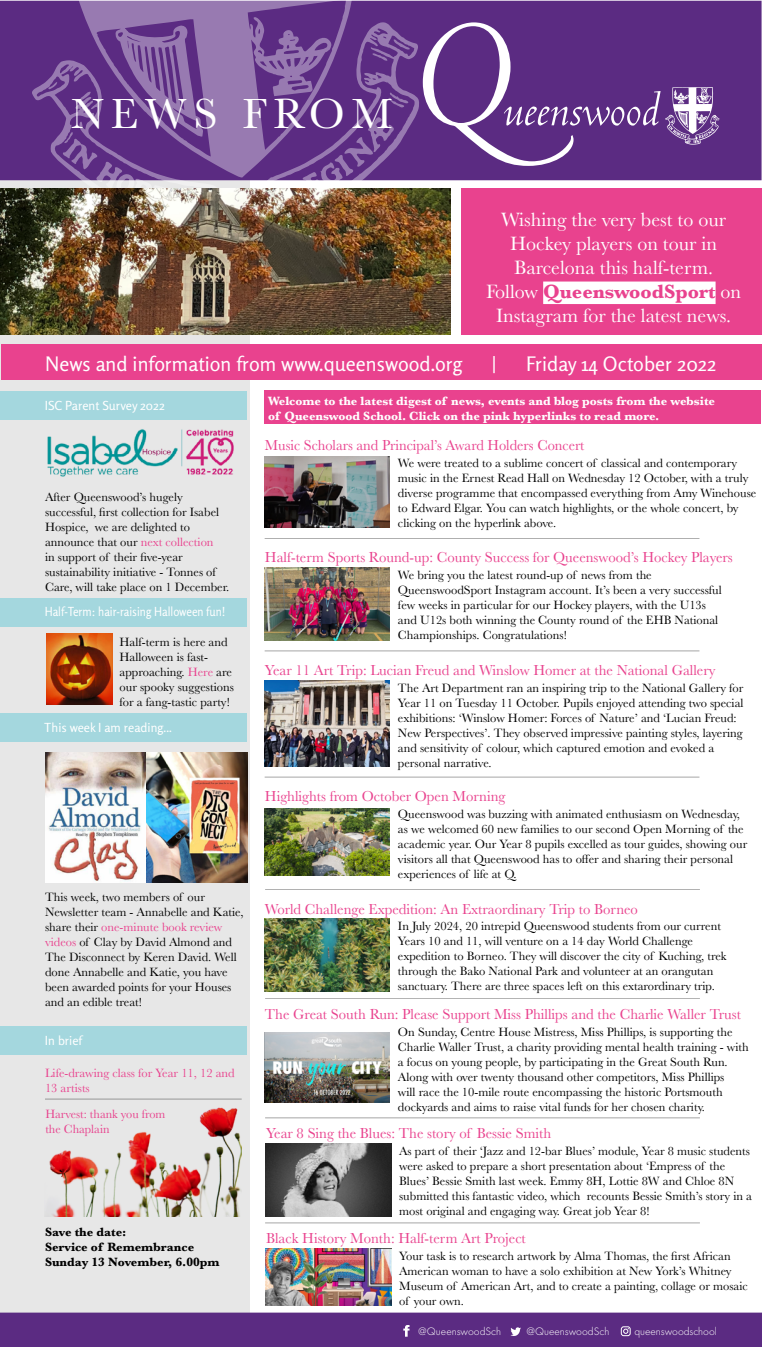
<style>
.page{position:relative;width:762px;height:1347px;background:#fff}
.page>*{position:absolute;margin:0;border:0;box-sizing:border-box;transform-origin:0 0}
.t1{font:43.75px "Baskerville";letter-spacing:.16em;color:#fff}
.t2{font:20px/24px "Baskerville";color:#fff;text-align:center}
.t3{font:20px "Rosario";color:#fff}
.t4{font:15px "Baskerville";color:#e9428e}
.t5{font:15px "Baskerville";color:#e9428e;scale:.96 1}
.t6{font:12.5px/15px "Baskerville";color:#000}
.t7{font:700 12.5px/15px "Baskerville";color:#fff}
.t8{font:12.5px/15px "Baskerville";color:#e9428e}
.t9{font:700 12.5px/15px "Baskerville";color:#000}
.t10{font:12.5px "Rosario";color:#fff}
.t11{font:12.5px "Rosario";color:#fff;scale:.9 1}
.t12{font:300 11.25px "Futura";color:#fff}
.s1{font-weight:700;color:#e9428e}
.s2{color:#e9428e}
</style>
<div class="page">
<div style="left:0;top:33px;width:249px;height:1313px;background:#e7e7e7"></div>
<div style="left:0;top:1px;width:761px;height:179px;background:#5b2b82"></div>
<div style="left:1px;top:345px;width:760px;height:35px;background:#e9428e"></div>
<div style="left:461px;top:188px;width:300px;height:147px;background:#e9428e"></div>
<svg style="left:55px;top:0;width:302px;height:22px;fill:#987ab1"></svg>
<svg style="left:32px;top:22px;width:387px;height:166px"></svg>
<svg style="left:62px;top:132px;width:137px;height:56px"></svg>
<svg style="left:283px;top:117px;width:111px;height:71px"></svg>
<svg style="left:423px;top:22px;width:296px;height:144px"></svg>
<div style="left:265px;top:390px;width:496px;height:33px;background:#e9428e"></div>
<div style="left:1px;top:1026px;width:246px;height:28px;background:#a4d7de"></div>
<div style="left:0;top:1312px;width:762px;height:34px;background:#5b2b82"></div>
<div style="left:0;top:598px;width:247px;height:28px;background:#a4d7de"></div>
<div style="left:0;top:391px;width:247px;height:29px;background:#a4d7de"></div>
<div style="left:0;top:713px;width:247px;height:29px;background:#a4d7de"></div>
<hr style="left:265px;top:777px;width:434px;height:1px;background:#000">
<hr style="left:265px;top:889px;width:435px;height:1px;background:#000">
<hr style="left:265px;top:998px;width:435px;height:1px;background:#000">
<hr style="left:265px;top:1117px;width:435px;height:1px;background:#000">
<hr style="left:265px;top:1222px;width:435px;height:1px;background:#000">
<hr style="left:265px;top:538px;width:434px;height:1px;background:#000">
<hr style="left:265px;top:650px;width:434px;height:1px;background:#000">
<img style="left:46px;top:633px;width:66px;height:71px">
<img style="left:47px;top:429px;width:187px;height:48px">
<img style="left:265px;top:808px;width:125px;height:67px">
<img style="left:265px;top:680px;width:125px;height:86px">
<img style="left:265px;top:568px;width:125px;height:72px">
<img style="left:265px;top:919px;width:125px;height:72px">
<img style="left:265px;top:456px;width:125px;height:72px">
<img style="left:0;top:188px;width:450px;height:147px">
<div style="left:543px;top:281px;width:172px;height:23px;background:#fff"></div>
<img style="left:265px;top:1032px;width:125px;height:71px">
<img style="left:266px;top:1143px;width:125px;height:73px">
<img style="left:266px;top:1248px;width:125px;height:57px">
<img style="left:45px;top:752px;width:203px;height:131px">
<img style="left:45px;top:1098px;width:197px;height:118px">
<h1 class="t1" style="left:71px;top:86px;width:323px">NEWS FROM</h1>
<h2 class="t2" style="left:486px;top:208px;width:257px">Wishing the very best to our<br>Hockey players on tour in<br>Barcelona this half-term.<br>Follow <span class="s1">QueenswoodSport</span> on<br>Instagram for the latest news.</h2>
<h2 class="t3" style="left:45px;top:348px;width:419px">News and information from www.queenswood.org</h2>
<h2 class="t3" style="left:492px;top:348px;width:6px">|</h2>
<h2 class="t3" style="left:526px;top:348px;width:192px">Friday 14 October 2022</h2>
<p class="t7" style="left:268px;top:393px;width:448px">Welcome to the latest digest of news, events and blog posts from the website of Queenswood School. Click on the pink hyperlinks to read more.</p>
<p class="t10" style="left:45px;top:396px;width:122px">ISC Parent Survey 2022</p>
<p class="t6" style="left:45px;top:489px;width:186px">After Queenswood’s hugely successful, first collection for Isabel Hospice, we are delighted to announce that our <span class="s2">next collection<br></span>in support of their five-year sustainability initiative - Tonnes of Care, will take place on 1 December.</p>
<p class="t11" style="left:45px;top:602px;width:203px">Half-Term: hair-raising Halloween fun!</p>
<p class="t6" style="left:120px;top:635px;width:116px">Half-term is here and<br>Halloween is fast&shy;approaching. <span class="s2">Here</span> are our spooky suggestions for a fang-tastic party!</p>
<p class="t10" style="left:44px;top:717px;width:129px">This week I am reading...</p>
<p class="t6" style="left:45px;top:889px;width:200px">This week, two members of our<br>Newsletter team - Annabelle and Katie, share their <span class="s2">one-minute book review videos</span> of Clay by David Almond and<br>The Disconnect by Keren David. Well done Annabelle and Katie, you have been awarded points for your Houses and an edible treat!</p>
<p class="t10" style="left:45px;top:1030px;width:39px">In brief</p>
<p class="t8" style="left:45px;top:1065px;width:191px">Life-drawing class for Year 11, 12 and<br>13 artists</p>
<p class="t8" style="left:45px;top:1106px;width:121px">Harvest: thank you from the Chaplain</p>
<p class="t9" style="left:45px;top:1224px;width:176px">Save the date:<br>Service of Remembrance<br>Sunday 13 November, 6.00pm</p>
<p class="t5" style="left:265px;top:435px;width:334px">Music Scholars and Principal’s Award Holders Concert</p>
<p class="t6" style="left:398px;top:455px;width:360px">We were treated to a sublime concert of classical and contemporary music in the Ernest Read Hall on Wednesday 12 October, with a truly diverse programme that encompassed everything from Amy Winehouse to Edward Elgar. You can watch highlights, or the whole concert, by clicking on the hyperlink above.</p>
<p class="t4" style="left:265px;top:548px;width:469px">Half-term Sports Round-up: County Success for Queenswood’s Hockey Players</p>
<p class="t6" style="left:398px;top:568px;width:325px">We bring you the latest round-up of news from the QueenswoodSport Instagram account. It’s been a very successful few weeks in particular for our Hockey players, with the U13s and U12s both winning the County round of the EHB National Championships. Congratulations!</p>
<p class="t4" style="left:265px;top:660px;width:452px">Year 11 Art Trip: Lucian Freud and Winslow Homer at the National Gallery</p>
<p class="t6" style="left:398px;top:680px;width:347px">The Art Department ran an inspiring trip to the National Gallery for Year 11 on Tuesday 11 October. Pupils enjoyed attending two special exhibitions: ‘Winslow Homer: Forces of Nature’ and ‘Lucian Freud:<br>New Perspectives’. They observed impressive painting styles, layering and sensitivity of colour, which captured emotion and evoked a personal narrative.</p>
<p class="t4" style="left:265px;top:786px;width:242px">Highlights from October Open Morning</p>
<p class="t6" style="left:398px;top:806px;width:351px">Queenswood was buzzing with animated enthusiasm on Wednesday, as we welcomed 60 new families to our second Open Morning of the academic year. Our Year 8 pupils excelled as tour guides, showing our visitors all that Queenswood has to offer and sharing their personal experiences of life at Q.</p>
<p class="t4" style="left:265px;top:899px;width:374px">World Challenge Expedition: An Extraordinary Trip to Borneo</p>
<p class="t6" style="left:398px;top:919px;width:330px">In July 2024, 20 intrepid Queenswood students from our current Years 10 and 11, will venture on a 14 day World Challenge expedition to Borneo. They will discover the city of Kuching, trek through the Bako National Park and volunteer at an orangutan sanctuary. There are three spaces left on this extarordinary trip.</p>
<p class="t4" style="left:265px;top:1004px;width:478px">The Great South Run: Please Support Miss Phillips and the Charlie Waller Trust</p>
<p class="t6" style="left:398px;top:1024px;width:352px">On Sunday, Centre House Mistress, Miss Phillips, is supporting the Charlie Waller Trust, a charity providing mental health training - with a focus on young people, by participating in the Great South Run.<br>Along with over twenty thousand other competitors, Miss Phillips<br>will race the 10-mile route encompassing the historic Portsmouth dockyards and aims to raise vital funds for her chosen charity.</p>
<p class="t4" style="left:266px;top:1123px;width:287px">Year 8 Sing the Blues: The story of Bessie Smith</p>
<p class="t6" style="left:399px;top:1143px;width:354px">As part of their ‘Jazz and 12-bar Blues’ module, Year 8 music students were asked to prepare a short presentation about ‘Empress of the Blues’ Bessie Smith last week. Emmy 8H, Lottie 8W and Chloe 8N submitted this fantastic video, which recounts Bessie Smith’s story in a most original and engaging way. Great job Year 8!</p>
<p class="t4" style="left:266px;top:1228px;width:261px">Black History Month: Half-term Art Project</p>
<p class="t6" style="left:399px;top:1248px;width:350px">Your task is to research artwork by Alma Thomas, the first African American woman to have a solo exhibition at New York’s Whitney Museum of American Art, and to create a painting, collage or mosaic of your own.</p>
<p class="t12" style="left:418px;top:1323px;width:84px">@QueenswoodSch</p>
<p class="t12" style="left:526px;top:1323px;width:84px">@QueenswoodSch</p>
<p class="t12" style="left:634px;top:1323px;width:84px">queenswoodschool</p>
</div>
